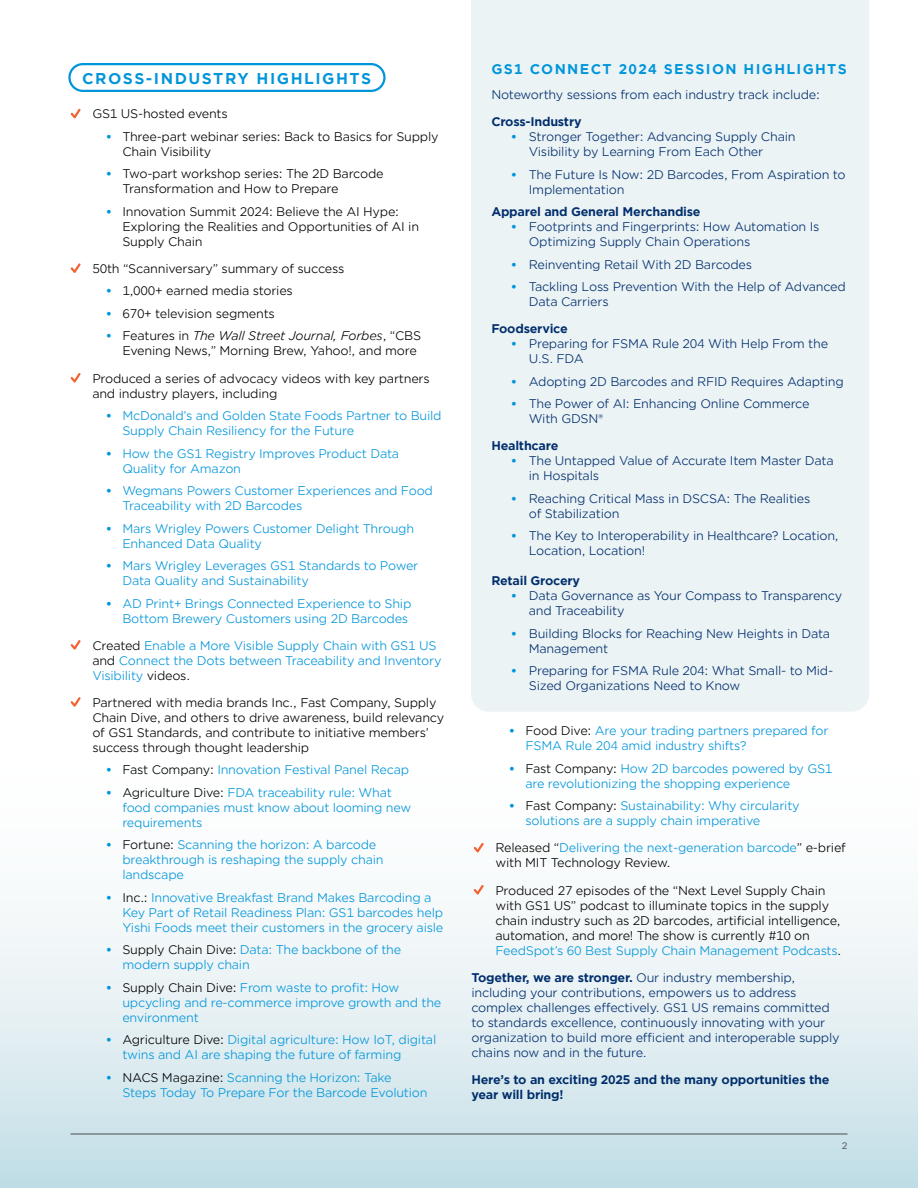
<style>
.page{position:relative;width:918px;height:1188px;background:#fff}
.page>*{position:absolute;margin:0;border:0;box-sizing:border-box;transform-origin:0 0}
.t1{font:700 15px "Gotham Office";letter-spacing:.1em;color:#0095da}
.t2{font:700 13.5px "Gotham Office";letter-spacing:.1em;color:#0095da}
.t3{font:12px/15px "Gotham Office";letter-spacing:-.02em;color:#0095da}
.t4{font:12px/15px "Gotham Office";letter-spacing:-.02em;color:#002d6c}
.t5{font:12px/15px "Gotham Office";letter-spacing:-.02em;color:#000}
.t6{font:700 12px/15px "Gotham Office";letter-spacing:-.02em;color:#002d6c}
.t7{font:9px "Gotham Office";color:#58595b}
.s1{font-weight:700;color:#0095da}
.s2{font-style:italic}
.s3{font-weight:700}
.s4{color:#000}
.s5{color:#0095da}
</style>
<div class="page">
<div style="left:0;top:652px;width:918px;height:536px;background:linear-gradient(to bottom,#fff,#cde3ea)"></div>
<div style="left:471px;top:0;width:398px;height:712px;background:#ebf3f5"></div>
<hr style="left:70px;top:1134px;width:778px;height:1px;background:#58595b">
<div style="left:68px;top:63px;width:318px;height:29px;border:2px solid #0095da;border-radius:13px"></div>
<svg style="left:71px;top:109px;width:10px;height:9px"></svg>
<svg style="left:71px;top:263px;width:10px;height:10px"></svg>
<svg style="left:71px;top:373px;width:10px;height:10px"></svg>
<svg style="left:71px;top:640px;width:10px;height:10px"></svg>
<svg style="left:71px;top:697px;width:10px;height:10px"></svg>
<svg style="left:474px;top:843px;width:10px;height:9px"></svg>
<svg style="left:474px;top:885px;width:10px;height:10px"></svg>
<p class="t1" style="left:82px;top:68px;width:291px">CROSS-INDUSTRY HIGHLIGHTS</p>
<p class="t5" style="left:92px;top:106px;width:137px">GS1 US-hosted events</p>
<p class="t5" style="left:122px;top:129px;width:318px;text-indent:-16px"><span class="s1">•</span> Three-part webinar series: Back to Basics for Supply<br>Chain Visibility</p>
<p class="t5" style="left:122px;top:166px;width:263px;text-indent:-16px"><span class="s1">•</span> Two-part workshop series: The 2D Barcode<br>Transformation and How to Prepare</p>
<p class="t5" style="left:122px;top:204px;width:298px;text-indent:-16px"><span class="s1">•</span> Innovation Summit 2024: Believe the AI Hype:<br>Exploring the Realities and Opportunities of AI in<br>Supply Chain</p>
<p class="t5" style="left:92px;top:261px;width:253px">50th “Scanniversary” summary of success</p>
<p class="t5" style="left:106px;top:283px;width:189px"><span class="s1">•</span> 1,000+ earned media stories</p>
<p class="t5" style="left:106px;top:306px;width:171px"><span class="s1">•</span> 670+ television segments</p>
<p class="t5" style="left:122px;top:328px;width:300px;text-indent:-16px"><span class="s1">•</span> Features in <span class="s2">The Wall Street Journal, Forbes</span>, “CBS<br>Evening News,” Morning Brew, Yahoo!, and more</p>
<p class="t5" style="left:92px;top:370px;width:339px">Produced a series of advocacy videos with key partners and industry players, including</p>
<p class="t3" style="left:122px;top:408px;width:321px;text-indent:-16px"><span class="s3">•</span> McDonald’s and Golden State Foods Partner to Build<br>Supply Chain Resiliency for the Future</p>
<p class="t3" style="left:122px;top:445px;width:278px;text-indent:-16px"><span class="s3">•</span> How the GS1 Registry Improves Product Data<br>Quality for Amazon</p>
<p class="t3" style="left:122px;top:483px;width:312px;text-indent:-16px"><span class="s3">•</span> Wegmans Powers Customer Experiences and Food<br>Traceability with 2D Barcodes</p>
<p class="t3" style="left:122px;top:520px;width:293px;text-indent:-16px"><span class="s3">•</span> Mars Wrigley Powers Customer Delight Through<br>Enhanced Data Quality</p>
<p class="t3" style="left:122px;top:558px;width:298px;text-indent:-16px"><span class="s3">•</span> Mars Wrigley Leverages GS1 Standards to Power<br>Data Quality and Sustainability</p>
<p class="t3" style="left:106px;top:595px;width:307px;text-align:right"><span class="s3">•</span> AD Print+ Brings Connected Experience to Ship<br>Bottom Brewery Customers using 2D Barcodes</p>
<p class="t3" style="left:92px;top:637px;width:351px"><span class="s4">Created</span> Enable a More Visible Supply Chain with GS1 US <span class="s4">and</span> Connect the Dots between Traceability and Inventory<br>Visibility <span class="s4">videos.</span></p>
<p class="t5" style="left:92px;top:694px;width:353px">Partnered with media brands Inc., Fast Company, Supply Chain Dive, and others to drive awareness, build relevancy of GS1 Standards, and contribute to initiative members’ success through thought leadership</p>
<p class="t3" style="left:106px;top:762px;width:305px"><span class="s3">•</span> <span class="s4">Fast Company:</span> Innovation Festival Panel Recap</p>
<p class="t3" style="left:122px;top:784px;width:290px;text-indent:-17px"><span class="s3">•</span> <span class="s4">Agriculture Dive:</span> FDA traceability rule: What food companies must know about looming new requirements</p>
<p class="t3" style="left:122px;top:837px;width:263px;text-indent:-16px"><span class="s3">•</span> <span class="s4">Fortune:</span> Scanning the horizon: A barcode breakthrough is reshaping the supply chain landscape</p>
<p class="t3" style="left:122px;top:889px;width:323px;text-indent:-16px"><span class="s3">•</span> <span class="s4">Inc.:</span> Innovative Breakfast Brand Makes Barcoding a<br>Key Part of Retail Readiness Plan: GS1 barcodes help<br>Yishi Foods meet their customers in the grocery aisle</p>
<p class="t3" style="left:122px;top:942px;width:280px;text-indent:-16px"><span class="s3">•</span> <span class="s4">Supply Chain Dive:</span> Data: The backbone of the modern supply chain</p>
<p class="t3" style="left:122px;top:979px;width:321px;text-indent:-16px"><span class="s3">•</span> <span class="s4">Supply Chain Dive:</span> From waste to profit: How upcycling and re-commerce improve growth and the environment</p>
<p class="t3" style="left:122px;top:1032px;width:316px;text-indent:-17px"><span class="s3">•</span> <span class="s4">Agriculture Dive:</span> Digital agriculture: How IoT, digital twins and AI are shaping the future of farming</p>
<p class="t3" style="left:122px;top:1069px;width:307px;text-indent:-16px"><span class="s3">•</span> <span class="s4">NACS Magazine:</span> Scanning the Horizon: Take<br>Steps Today To Prepare For the Barcode Evolution</p>
<p class="t2" style="left:491px;top:60px;width:357px">GS1 CONNECT 2024 SESSION HIGHLIGHTS</p>
<p class="t4" style="left:491px;top:87px;width:330px">Noteworthy sessions from each industry track include:</p>
<p class="t6" style="left:491px;top:114px;width:92px">Cross-Industry</p>
<p class="t4" style="left:529px;top:129px;width:268px;text-indent:-18px"><span class="s1">•</span> Stronger Together: Advancing Supply Chain<br>Visibility by Learning From Each Other</p>
<p class="t4" style="left:529px;top:166px;width:318px;text-indent:-18px"><span class="s1">•</span> The Future Is Now: 2D Barcodes, From Aspiration to<br>Implementation</p>
<p class="t6" style="left:491px;top:204px;width:211px">Apparel and General Merchandise</p>
<p class="t4" style="left:529px;top:219px;width:292px;text-indent:-18px"><span class="s1">•</span> Footprints and Fingerprints: How Automation Is<br>Optimizing Supply Chain Operations</p>
<p class="t4" style="left:511px;top:256px;width:243px"><span class="s1">•</span> Reinventing Retail With 2D Barcodes</p>
<p class="t4" style="left:529px;top:279px;width:319px;text-indent:-18px"><span class="s1">•</span> Tackling Loss Prevention With the Help of Advanced<br>Data Carriers</p>
<p class="t6" style="left:491px;top:321px;width:78px">Foodservice</p>
<p class="t4" style="left:529px;top:336px;width:301px;text-indent:-18px"><span class="s1">•</span> Preparing for FSMA Rule 204 With Help From the<br>U.S. FDA</p>
<p class="t4" style="left:511px;top:373px;width:335px"><span class="s1">•</span> Adopting 2D Barcodes and RFID Requires Adapting</p>
<p class="t4" style="left:529px;top:396px;width:282px;text-indent:-18px"><span class="s1">•</span> The Power of AI: Enhancing Online Commerce<br>With GDSN®</p>
<p class="t6" style="left:491px;top:438px;width:69px">Healthcare</p>
<p class="t4" style="left:529px;top:453px;width:306px;text-indent:-18px"><span class="s1">•</span> The Untapped Value of Accurate Item Master Data in Hospitals</p>
<p class="t4" style="left:529px;top:490px;width:283px;text-indent:-18px"><span class="s1">•</span> Reaching Critical Mass in DSCSA: The Realities of Stabilization</p>
<p class="t4" style="left:529px;top:528px;width:311px;text-indent:-18px"><span class="s1">•</span> The Key to Interoperability in Healthcare? Location,<br>Location, Location!</p>
<p class="t6" style="left:491px;top:573px;width:90px">Retail Grocery</p>
<p class="t4" style="left:529px;top:588px;width:315px;text-indent:-18px"><span class="s1">•</span> Data Governance as Your Compass to Transparency and Traceability</p>
<p class="t4" style="left:529px;top:625px;width:303px;text-indent:-18px"><span class="s1">•</span> Building Blocks for Reaching New Heights in Data<br>Management</p>
<p class="t4" style="left:529px;top:663px;width:306px;text-indent:-18px"><span class="s1">•</span> Preparing for FSMA Rule 204: What Small- to Mid-<br>Sized Organizations Need to Know</p>
<p class="t3" style="left:525px;top:723px;width:305px;text-indent:-16px"><span class="s3">•</span> <span class="s4">Food Dive:</span> Are your trading partners prepared for<br>FSMA Rule 204 amid industry shifts?</p>
<p class="t3" style="left:525px;top:761px;width:309px;text-indent:-16px"><span class="s3">•</span> <span class="s4">Fast Company:</span> How 2D barcodes powered by GS1 are revolutionizing the shopping experience</p>
<p class="t3" style="left:525px;top:798px;width:276px;text-indent:-16px"><span class="s3">•</span> <span class="s4">Fast Company:</span> Sustainability: Why circularity solutions are a supply chain imperative</p>
<p class="t5" style="left:495px;top:840px;width:352px">Released “<span class="s5">Delivering the next-generation barcode</span>” e-brief with MIT Technology Review.</p>
<p class="t5" style="left:495px;top:882px;width:347px">Produced 27 episodes of the “Next Level Supply Chain with GS1 US” podcast to illuminate topics in the supply chain industry such as 2D barcodes, artificial intelligence, automation, and more! The show is currently #10 on <span class="s5">FeedSpot’s 60 Best Supply Chain Management Podcasts</span>.</p>
<p class="t4" style="left:471px;top:969px;width:370px"><span class="s3">Together, we are stronger.</span> Our industry membership, including your contributions, empowers us to address complex challenges effectively. GS1 US remains committed to standards excellence, continuously innovating with your organization to build more efficient and interoperable supply chains now and in the future.</p>
<p class="t6" style="left:471px;top:1072px;width:360px">Here’s to an exciting 2025 and the many opportunities the year will bring!</p>
<p class="t7" style="left:842px;top:1140px;width:7px">2</p>
</div>
